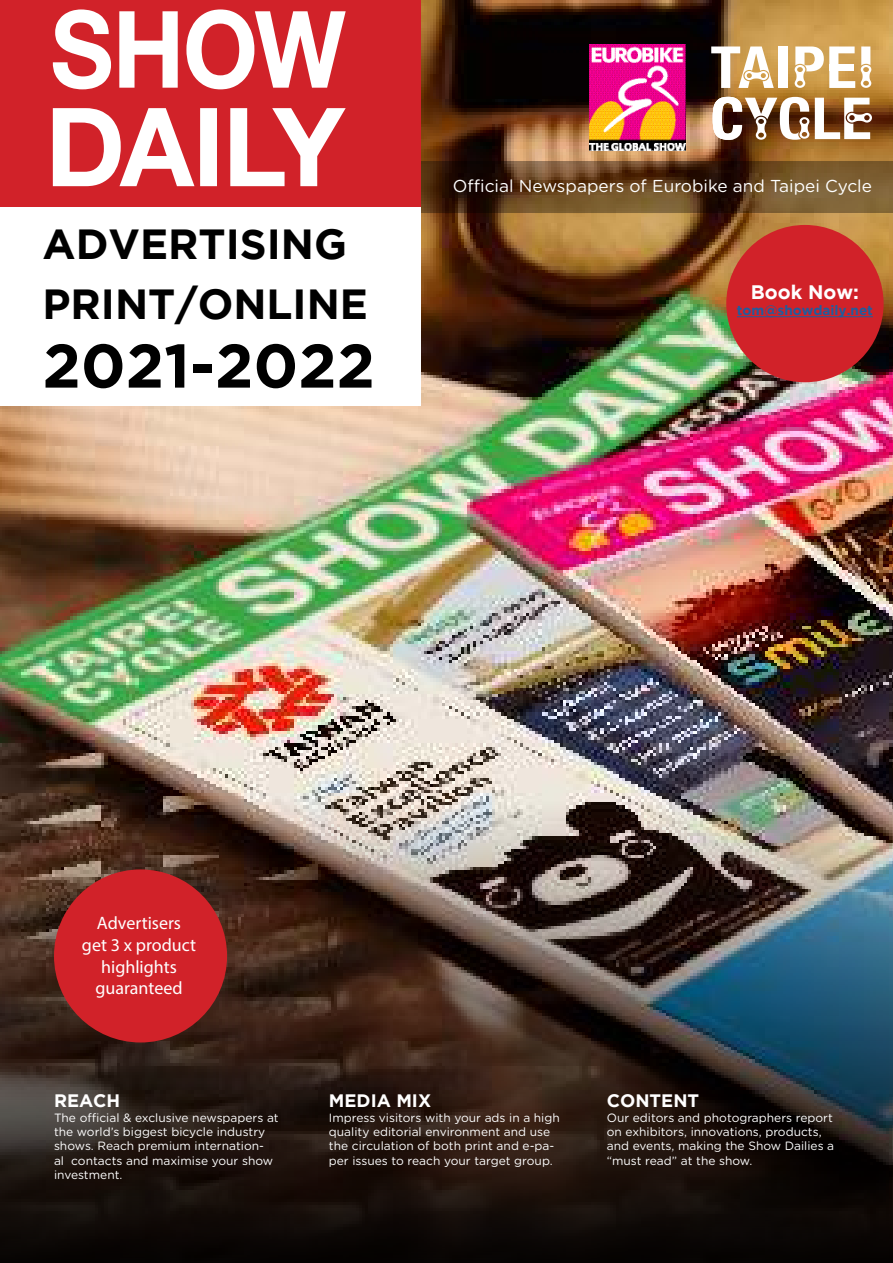
<style>
.page{position:relative;width:893px;height:1263px;background:#fff}
.page>*{position:absolute;margin:0;border:0;box-sizing:border-box;transform-origin:0 0}
.t1{font:700 61.5px "Gotham";color:#000}
.t2{font:700 42px/60px "Gotham";color:#000}
.t3{font:700 19.5px "Gotham";color:#fff}
.t4{font:18px/21.6px "Myriad Pro";color:#fff;text-align:center}
.t5{font:700 18px "Gotham";color:#fff}
.t6{font:17.25px "Gotham Rounded";color:#fff}
.t7{font:700 13.5px "Gotham";color:#205d9e}
.t8{font:12px/14.4px "Gotham Rounded";color:#fff}
</style>
<div class="page">
<img style="left:0;top:0;width:893px;height:801px">
<img style="left:0;top:801px;width:893px;height:462px">
<svg style="left:83px;top:161px;width:810px;height:51px;background:#604122"></svg>
<div style="left:778px;top:46px;width:9px;height:42px;background:#fff"></div>
<svg style="left:861px;top:47px;width:10px;height:41px"></svg>
<svg style="left:795px;top:47px;width:60px;height:41px"></svg>
<svg style="left:711px;top:47px;width:63px;height:41px"></svg>
<svg style="left:815px;top:98px;width:57px;height:41px"></svg>
<div style="left:829px;top:64px;width:25px;height:7px;background:#fff"></div>
<svg style="left:713px;top:97px;width:96px;height:43px"></svg>
<div style="left:0;top:0;width:421px;height:206px;background:#d12229"></div>
<svg style="left:53px;top:108px;width:293px;height:78px"></svg>
<svg style="left:53px;top:9px;width:293px;height:80px"></svg>
<img style="left:589px;top:44px;width:96px;height:106px">
<div style="left:54px;top:869px;width:173px;height:173px;background:#d12229;border-radius:50%"></div>
<div style="left:0;top:208px;width:421px;height:198px;background:#fff"></div>
<div style="left:726px;top:225px;width:158px;height:157px;background:#d12229;border-radius:50%"></div>
<hr style="left:737px;top:316px;width:136px;height:1px;background:#205d9e">
<h2 class="t2" style="left:43px;top:215px;width:327px">ADVERTISING<br>PRINT/ONLINE</h2>
<h1 class="t1" style="left:43px;top:338px;width:334px">2021-2022</h1>
<h3 class="t6" style="left:453px;top:178px;width:421px">Official Newspapers of Eurobike and Taipei Cycle</h3>
<h3 class="t3" style="left:751px;top:283px;width:110px">Book Now:</h3>
<p class="t7" style="left:737px;top:304px;width:137px">tom@showdaily.net</p>
<h3 class="t4" style="left:82px;top:914px;width:116px">Advertisers<br>get 3 x product highlights guaranteed</h3>
<h3 class="t5" style="left:54px;top:1093px;width:68px">REACH</h3>
<p class="t8" style="left:54px;top:1111px;width:226px">The official &amp; exclusive newspapers at the world’s biggest bicycle industry shows. Reach premium internation-<br>al contacts and maximise your show investment.</p>
<h3 class="t5" style="left:329px;top:1093px;width:104px">MEDIA MIX</h3>
<p class="t8" style="left:329px;top:1111px;width:232px">Impress visitors with your ads in a high quality editorial environment and use the circulation of both print and e-pa&shy;per issues to reach your target group.</p>
<h3 class="t5" style="left:607px;top:1093px;width:94px">CONTENT</h3>
<p class="t8" style="left:607px;top:1111px;width:229px">Our editors and photographers report on exhibitors, innovations, products, and events, making the Show Dailies a “must read” at the show.</p>
</div>
